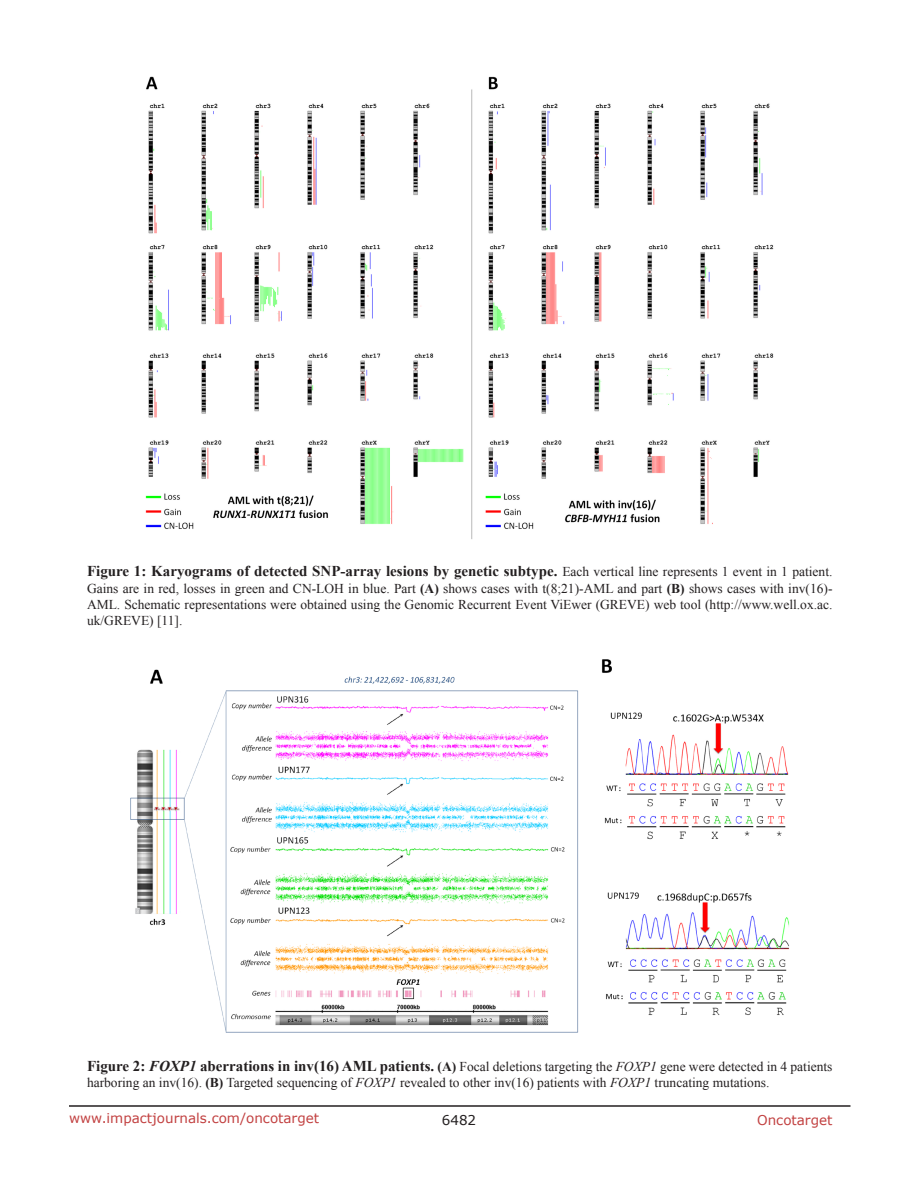
<style>
.page{position:relative;width:918px;height:1188px;background:#fff}
.page>*{position:absolute;margin:0;border:0;box-sizing:border-box;transform-origin:0 0}
.figuretext{font:700 15px "Times New Roman";color:#231f20}
.figuretext-2{font:13.5px/16.2px "Times New Roman";color:#231f20;text-align:justify}
.t1{font:13.5px "Verdana";color:#c24141}
.t2{font:13.5px "Verdana";color:#231f20}
.s1{font-weight:400;font-size:13.5px}
.s2{font-weight:700}
.s3{font-weight:700;font-size:15px}
.s4{font-weight:700;font-style:italic;font-size:15px}
.s5{font-style:italic}
</style>
<div class="page">
<hr style="left:69px;top:1105px;width:781px;height:2px;background:#231f20">
<img style="left:145px;top:76px;width:629px;height:463px">
<img style="left:130px;top:659px;width:660px;height:374px">
<p class="figuretext" style="left:87px;top:561px;width:747px">Figure 1: Karyograms of detected SNP-array lesions by genetic subtype. <span class="s1">Each vertical line represents 1 event in 1 patient.</span></p>
<p class="figuretext-2" style="left:87px;top:580px;width:747px">Gains are in red, losses in green and CN-LOH in blue. Part <span class="s2">(A)</span> shows cases with t(8;21)-AML and part <span class="s2">(B)</span> shows cases with inv(16)- AML. Schematic representations were obtained using the Genomic Recurrent Event ViEwer (GREVE) web tool (http://www.well.ox.ac. uk/GREVE) [11].</p>
<p class="figuretext-2" style="left:87px;top:1058px;width:747px"><span class="s3">Figure 2:</span> <span class="s4">FOXP1</span> <span class="s3">aberrations in inv(16) AML patients.</span> <span class="s2">(A)</span> Focal deletions targeting the <span class="s5">FOXP1</span> gene were detected in 4 patients harboring an inv(16). <span class="s2">(B)</span> Targeted sequencing of <span class="s5">FOXP1</span> revealed to other inv(16) patients with <span class="s5">FOXP1</span> truncating mutations.</p>
<p class="t1" style="left:69px;top:1109px;width:252px">www.impactjournals.com/oncotarget</p>
<p class="t2" style="left:442px;top:1111px;width:36px">6482</p>
<p class="t1" style="left:757px;top:1111px;width:77px">Oncotarget</p>
</div>
